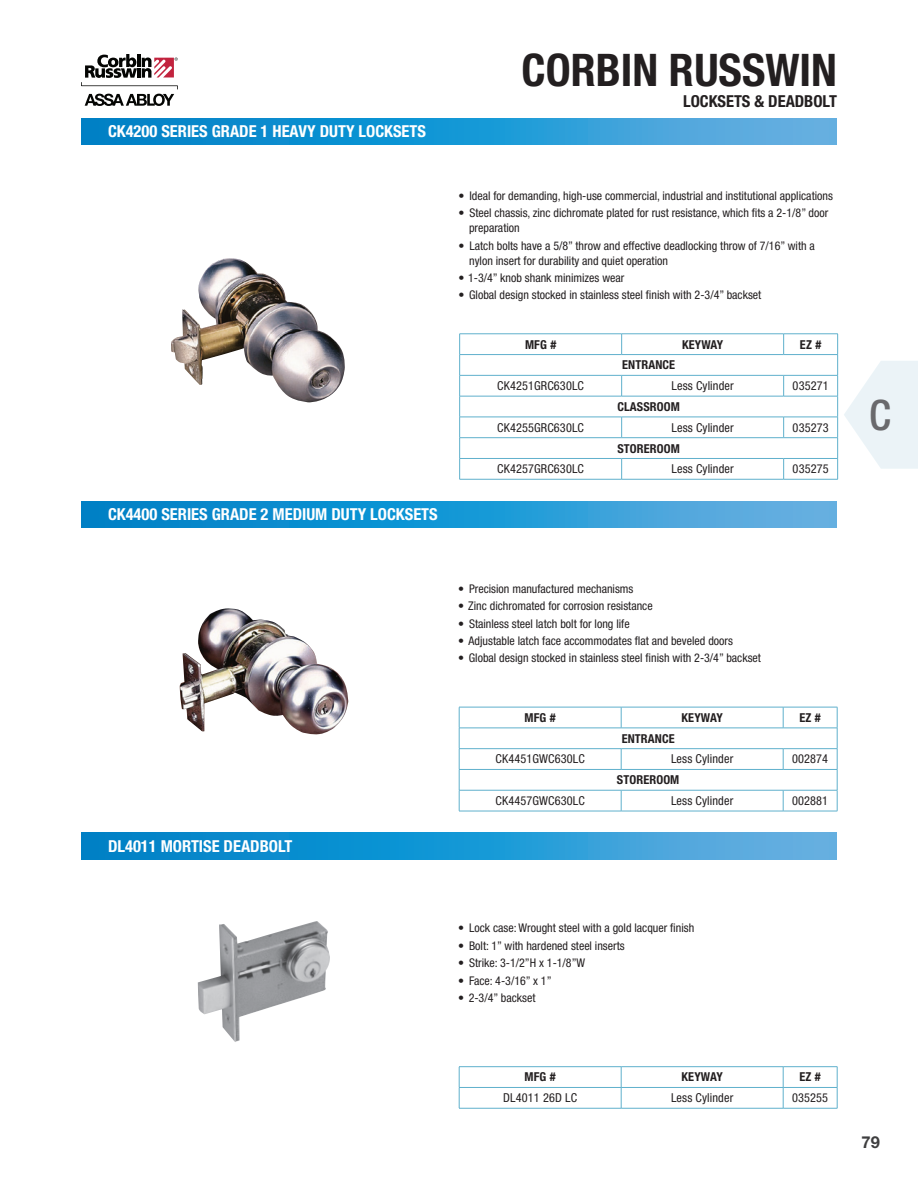
<style>
.page{position:relative;width:918px;height:1188px;background:#fff}
.page>*{position:absolute;margin:0;border:0;box-sizing:border-box;transform-origin:0 0}
.t1{font:700 condensed 45px "Helvetica Neue LT Std";color:#231f20}
.t2{font:500 condensed 42px "Helvetica Neue LT Std";color:#69696c}
.t3{font:700 condensed 16.5px "Helvetica Neue LT Std";color:#fff}
.t4{font:700 condensed 16.5px "Helvetica Neue LT Std";color:#231f20}
.t5{font:700 16.5px "Helvetica Neue LT Std";color:#3e3e3f}
.t6{font:condensed 12.3px "Helvetica Neue LT Std";letter-spacing:.01em;color:#231f20}
.t7{font:700 condensed 12.3px "Helvetica Neue LT Std";letter-spacing:.01em;color:#231f20}
.t8{font:condensed 12px/15px "Helvetica Neue LT Std";color:#231f20}
</style>
<div class="page">
<svg style="left:81px;top:54px;width:97px;height:52px"></svg>
<svg style="left:81px;top:119px;width:756px;height:16px;background:#2598d4"></svg>
<hr style="left:459px;top:1066px;width:162px;height:1px;background:#5fb0cc">
<hr style="left:621px;top:1066px;width:162px;height:1px;background:#5fb0cc">
<hr style="left:783px;top:1066px;width:54px;height:1px;background:#5fb0cc">
<hr style="left:459px;top:1087px;width:162px;height:1px;background:#5fb0cc">
<svg style="left:459px;top:1067px;width:1px;height:41px"></svg>
<hr style="left:621px;top:1087px;width:162px;height:1px;background:#5fb0cc">
<svg style="left:621px;top:1067px;width:1px;height:41px"></svg>
<hr style="left:783px;top:1087px;width:54px;height:1px;background:#5fb0cc">
<svg style="left:783px;top:1067px;width:1px;height:41px"></svg>
<svg style="left:837px;top:1067px;width:1px;height:41px"></svg>
<hr style="left:459px;top:1108px;width:162px;height:1px;background:#5fb0cc">
<hr style="left:621px;top:1108px;width:162px;height:1px;background:#5fb0cc">
<hr style="left:783px;top:1108px;width:54px;height:1px;background:#5fb0cc">
<img style="left:81px;top:135px;width:837px;height:907px">
<h3 class="t3" style="left:108px;top:121px;width:320px">CK4200 SERIES GRADE 1 HEAVY DUTY LOCKSETS</h3>
<h3 class="t3" style="left:108px;top:504px;width:331px">CK4400 SERIES GRADE 2 MEDIUM DUTY LOCKSETS</h3>
<h1 class="t1" style="left:522px;top:43px;width:317px">CORBIN RUSSWIN</h1>
<h3 class="t4" style="left:683px;top:91px;width:155px">LOCKSETS &amp; DEADBOLT</h3>
<p class="t8" style="left:459px;top:188px;width:376px">• Ideal for demanding, high-use commercial, industrial and institutional applications</p>
<p class="t8" style="left:469px;top:205px;width:361px;text-indent:-10px">• Steel chassis, zinc dichromate plated for rust resistance, which fits a 2-1/8” door preparation</p>
<p class="t8" style="left:469px;top:238px;width:347px;text-indent:-10px">• Latch bolts have a 5/8” throw and effective deadlocking throw of 7/16” with a nylon insert for durability and quiet operation</p>
<p class="t8" style="left:459px;top:270px;width:167px">• 1-3/4” knob shank minimizes wear</p>
<p class="t8" style="left:459px;top:288px;width:304px">• Global design stocked in stainless steel finish with 2-3/4” backset</p>
<p class="t7" style="left:525px;top:337px;width:33px">MFG #</p>
<p class="t7" style="left:682px;top:337px;width:43px">KEYWAY</p>
<p class="t7" style="left:800px;top:337px;width:23px">EZ #</p>
<p class="t7" style="left:622px;top:358px;width:55px">ENTRANCE</p>
<p class="t6" style="left:497px;top:379px;width:88px">CK4251GRC630LC</p>
<p class="t6" style="left:672px;top:379px;width:64px">Less Cylinder</p>
<p class="t6" style="left:793px;top:379px;width:38px">035271</p>
<p class="t7" style="left:617px;top:399px;width:63px">CLASSROOM</p>
<p class="t6" style="left:497px;top:420px;width:88px">CK4255GRC630LC</p>
<p class="t6" style="left:672px;top:420px;width:64px">Less Cylinder</p>
<p class="t6" style="left:793px;top:420px;width:38px">035273</p>
<p class="t7" style="left:617px;top:441px;width:63px">STOREROOM</p>
<p class="t6" style="left:497px;top:462px;width:88px">CK4257GRC630LC</p>
<p class="t6" style="left:672px;top:462px;width:64px">Less Cylinder</p>
<p class="t6" style="left:793px;top:462px;width:38px">035275</p>
<h3 class="t3" style="left:108px;top:836px;width:186px">DL4011 MORTISE DEADBOLT</h3>
<p class="t8" style="left:458px;top:581px;width:177px">• Precision manufactured mechanisms</p>
<p class="t8" style="left:458px;top:598px;width:196px">• Zinc dichromated for corrosion resistance</p>
<p class="t8" style="left:458px;top:616px;width:173px">• Stainless steel latch bolt for long life</p>
<p class="t8" style="left:458px;top:633px;width:276px">• Adjustable latch face accommodates flat and beveled doors</p>
<p class="t8" style="left:458px;top:651px;width:304px">• Global design stocked in stainless steel finish with 2-3/4” backset</p>
<p class="t7" style="left:525px;top:710px;width:33px">MFG #</p>
<p class="t7" style="left:682px;top:710px;width:43px">KEYWAY</p>
<p class="t7" style="left:800px;top:710px;width:23px">EZ #</p>
<p class="t7" style="left:622px;top:731px;width:55px">ENTRANCE</p>
<p class="t6" style="left:496px;top:752px;width:91px">CK4451GWC630LC</p>
<p class="t6" style="left:671px;top:752px;width:64px">Less Cylinder</p>
<p class="t6" style="left:792px;top:752px;width:38px">002874</p>
<p class="t7" style="left:617px;top:772px;width:63px">STOREROOM</p>
<p class="t6" style="left:496px;top:794px;width:91px">CK4457GWC630LC</p>
<p class="t6" style="left:671px;top:794px;width:64px">Less Cylinder</p>
<p class="t6" style="left:792px;top:794px;width:38px">002881</p>
<h2 class="t2" style="left:869px;top:391px;width:23px">C</h2>
<p class="t8" style="left:458px;top:921px;width:238px">• Lock case: Wrought steel with a gold lacquer finish</p>
<p class="t8" style="left:458px;top:938px;width:168px">• Bolt: 1” with hardened steel inserts</p>
<p class="t8" style="left:458px;top:955px;width:129px">• Strike: 3-1/2”H x 1-1/8”W</p>
<p class="t8" style="left:458px;top:973px;width:95px">• Face: 4-3/16” x 1”</p>
<p class="t8" style="left:458px;top:990px;width:79px">• 2-3/4” backset</p>
<p class="t7" style="left:525px;top:1070px;width:33px">MFG #</p>
<p class="t7" style="left:682px;top:1070px;width:15px">KEYWAY</p>
<p class="t7" style="left:800px;top:1070px;width:23px">EZ #</p>
<p class="t6" style="left:503px;top:1091px;width:75px">DL4011 26D LC</p>
<p class="t6" style="left:671px;top:1091px;width:64px">Less Cylinder</p>
<p class="t6" style="left:792px;top:1091px;width:38px">035255</p>
<h3 class="t5" style="left:861px;top:1132px;width:20px">79</h3>
</div>
